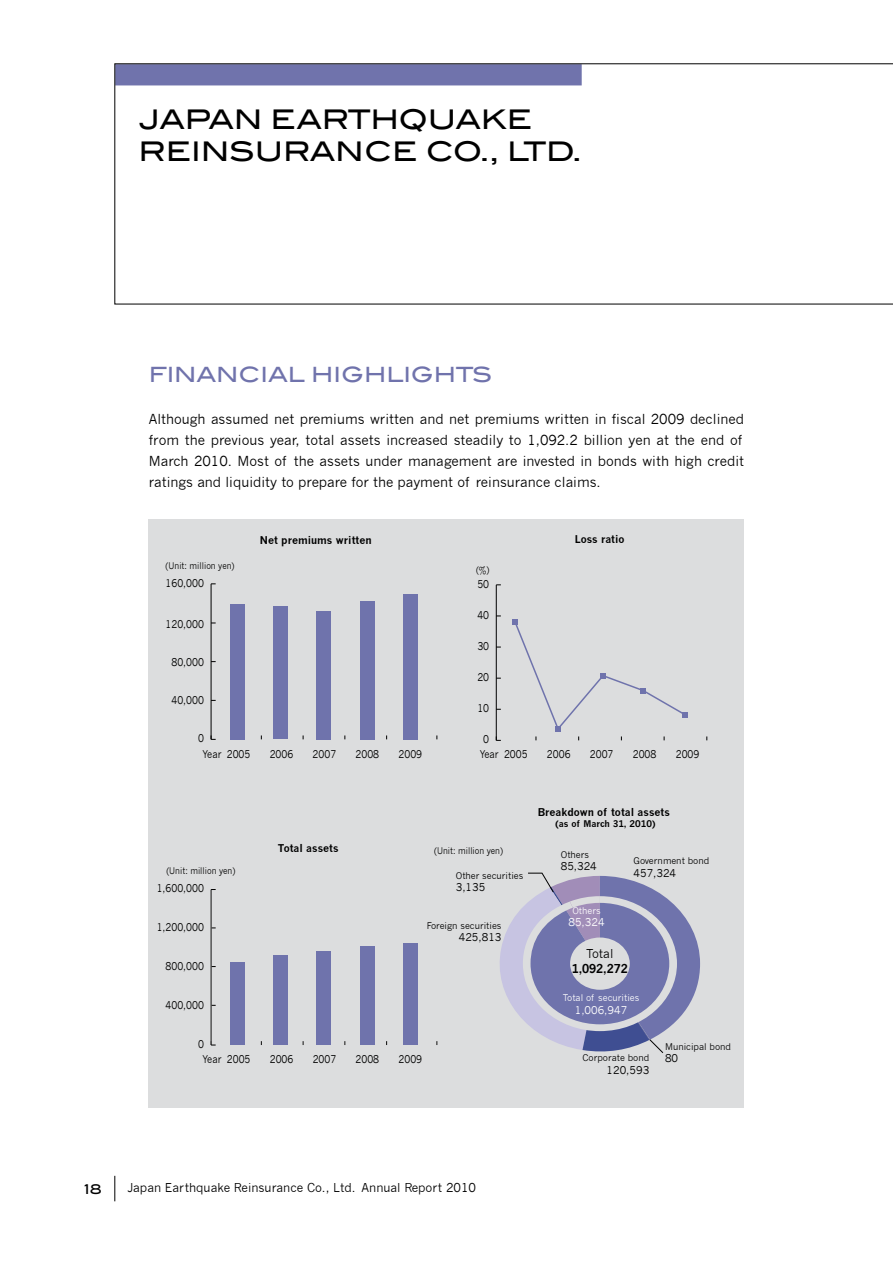
<style>
.page{position:relative;width:893px;height:1263px;background:#fff}
.page>*{position:absolute;margin:0;border:0;box-sizing:border-box;transform-origin:0 0}
.t1{font:500 27px "Blair ITC";color:#000}
.t2{font:500 21px "Blair ITC";color:#7073ac}
.t3{font:13.5px/21px "News Gothic";color:#000}
.t4{font:500 13.5px "Blair ITC";color:#000}
.t5{font:12px "News Gothic";color:#000}
.t6{font:700 12px "News Gothic";letter-spacing:-.01em;color:#000;scale:.95 1}
.t7{font:10.5px "News Gothic";color:#000;scale:.9 1}
.t8{font:700 10.5px "News Gothic";color:#000}
.t9{font:10.5px "News Gothic";color:#000}
.t10{font:10.5px "News Gothic";color:#fff}
.t11{font:9px "News Gothic";color:#000}
.t12{font:9px "News Gothic";color:#000;scale:.9 1}
.t13{font:9px "News Gothic";color:#fff}
.t14{font:700 9px "News Gothic";color:#000}
</style>
<div class="page">
<svg style="left:114px;top:1176px;width:1px;height:25px"></svg>
<svg style="left:114px;top:63px;width:779px;height:241px"></svg>
<div style="left:149px;top:519px;width:595px;height:589px;background:#dcddde"></div>
<hr style="left:211px;top:584px;width:1px;height:155px;background:#000">
<svg style="left:211px;top:735px;width:5px;height:5px"></svg>
<div style="left:231px;top:604px;width:14px;height:135px;background:#6f73ac"></div>
<div style="left:274px;top:606px;width:14px;height:133px;background:#6f73ac"></div>
<div style="left:317px;top:611px;width:14px;height:128px;background:#6f73ac"></div>
<div style="left:360px;top:601px;width:14px;height:138px;background:#6f73ac"></div>
<div style="left:403px;top:594px;width:14px;height:145px;background:#6f73ac"></div>
<hr style="left:211px;top:889px;width:1px;height:156px;background:#000">
<svg style="left:211px;top:1041px;width:5px;height:5px"></svg>
<div style="left:231px;top:962px;width:14px;height:83px;background:#6f73ac"></div>
<div style="left:274px;top:956px;width:14px;height:89px;background:#6f73ac"></div>
<div style="left:317px;top:952px;width:14px;height:93px;background:#6f73ac"></div>
<div style="left:360px;top:947px;width:14px;height:98px;background:#6f73ac"></div>
<div style="left:403px;top:943px;width:14px;height:102px;background:#6f73ac"></div>
<hr style="left:496px;top:585px;width:1px;height:155px;background:#000">
<svg style="left:512px;top:619px;width:176px;height:121px"></svg>
<svg style="left:500px;top:873px;width:200px;height:180px"></svg>
<h1 class="t1" style="left:139px;top:103px;width:96px">JA PAN</h1>
<h1 class="t1" style="left:271px;top:103px;width:27px">EARTHQUAKE</h1>
<h1 class="t1" style="left:139px;top:135px;width:26px">REINSURANCE</h1>
<h1 class="t1" style="left:426px;top:135px;width:104px">CO., LTD</h1>
<h1 class="t1" style="left:572px;top:135px;width:11px">.</h1>
<h2 class="t2" style="left:149px;top:361px;width:345px">FINANCIAL HIGHLIGHTS</h2>
<p class="t3" style="left:149px;top:408px;width:597px">Although assumed net premiums written and net premiums written in fiscal 2009 declined from the previous year, total assets increased steadily to 1,092.2 billion yen at the end of March 2010. Most of the assets under management are invested in bonds with high credit ratings and liquidity to prepare for the payment of reinsurance claims.</p>
<p class="t12" style="left:166px;top:561px;width:78px">(Unit: million yen)</p>
<p class="t7" style="left:166px;top:577px;width:44px">160,000</p>
<p class="t7" style="left:166px;top:618px;width:44px">120,000</p>
<p class="t7" style="left:171px;top:656px;width:38px">80,000</p>
<p class="t7" style="left:171px;top:694px;width:38px">40,000</p>
<p class="t7" style="left:198px;top:732px;width:8px">0</p>
<p class="t8" style="left:260px;top:533px;width:113px">Net premiums written</p>
<p class="t8" style="left:575px;top:533px;width:51px">Loss ratio</p>
<p class="t12" style="left:476px;top:565px;width:17px">(%)</p>
<p class="t7" style="left:477px;top:578px;width:15px">50</p>
<p class="t7" style="left:477px;top:609px;width:15px">40</p>
<p class="t7" style="left:477px;top:640px;width:15px">30</p>
<p class="t7" style="left:477px;top:671px;width:15px">20</p>
<p class="t7" style="left:477px;top:702px;width:15px">10</p>
<p class="t7" style="left:483px;top:733px;width:8px">0</p>
<p class="t7" style="left:227px;top:749px;width:28px">2005</p>
<p class="t7" style="left:270px;top:749px;width:28px">2006</p>
<p class="t7" style="left:313px;top:749px;width:28px">2007</p>
<p class="t7" style="left:356px;top:749px;width:28px">2008</p>
<p class="t7" style="left:399px;top:749px;width:28px">2009</p>
<p class="t7" style="left:504px;top:749px;width:28px">2005</p>
<p class="t7" style="left:547px;top:749px;width:28px">2006</p>
<p class="t7" style="left:590px;top:749px;width:28px">2007</p>
<p class="t7" style="left:633px;top:749px;width:28px">2008</p>
<p class="t7" style="left:676px;top:749px;width:28px">2009</p>
<p class="t7" style="left:203px;top:749px;width:23px">Year</p>
<p class="t7" style="left:480px;top:749px;width:23px">Year</p>
<p class="t12" style="left:166px;top:866px;width:78px">(Unit: million yen)</p>
<p class="t7" style="left:157px;top:882px;width:54px">1,600,000</p>
<p class="t7" style="left:157px;top:921px;width:54px">1,200,000</p>
<p class="t7" style="left:166px;top:960px;width:44px">800,000</p>
<p class="t7" style="left:166px;top:999px;width:44px">400,000</p>
<p class="t7" style="left:198px;top:1038px;width:8px">0</p>
<p class="t8" style="left:278px;top:842px;width:62px">Total assets</p>
<p class="t7" style="left:203px;top:1053px;width:55px">Year 2005</p>
<p class="t7" style="left:270px;top:1053px;width:28px">2006</p>
<p class="t7" style="left:313px;top:1053px;width:28px">2007</p>
<p class="t7" style="left:356px;top:1053px;width:28px">2008</p>
<p class="t12" style="left:434px;top:846px;width:78px">(Unit: million yen)</p>
<p class="t11" style="left:456px;top:870px;width:69px">Other securities</p>
<p class="t9" style="left:456px;top:881px;width:31px">3,135</p>
<p class="t11" style="left:427px;top:920px;width:76px">Foreign securities</p>
<p class="t9" style="left:459px;top:931px;width:44px">425,813</p>
<p class="t7" style="left:399px;top:1053px;width:28px">2009</p>
<p class="t8" style="left:538px;top:806px;width:134px">Breakdown of total assets</p>
<p class="t14" style="left:556px;top:818px;width:101px">(as of March 31, 2010)</p>
<p class="t11" style="left:561px;top:849px;width:30px">Others</p>
<p class="t9" style="left:561px;top:860px;width:38px">85,324</p>
<p class="t13" style="left:572px;top:905px;width:30px">Others</p>
<p class="t10" style="left:568px;top:916px;width:38px">85,324</p>
<p class="t11" style="left:633px;top:856px;width:77px">Government bond</p>
<p class="t9" style="left:633px;top:867px;width:44px">457,324</p>
<p class="t5" style="left:586px;top:947px;width:29px">Total</p>
<p class="t6" style="left:572px;top:961px;width:61px">1,092,272</p>
<p class="t13" style="left:563px;top:993px;width:78px">Total of securities</p>
<p class="t10" style="left:575px;top:1004px;width:54px">1,006,947</p>
<p class="t11" style="left:665px;top:1041px;width:68px">Municipal bond</p>
<p class="t11" style="left:582px;top:1053px;width:68px">Corporate bond</p>
<p class="t9" style="left:665px;top:1052px;width:15px">80</p>
<p class="t9" style="left:607px;top:1064px;width:44px">120,593</p>
<p class="t4" style="left:85px;top:1180px;width:19px">18</p>
<p class="t5" style="left:128px;top:1181px;width:350px">Japan Earthquake Reinsurance Co., Ltd. Annual Report 2010</p>
</div>
